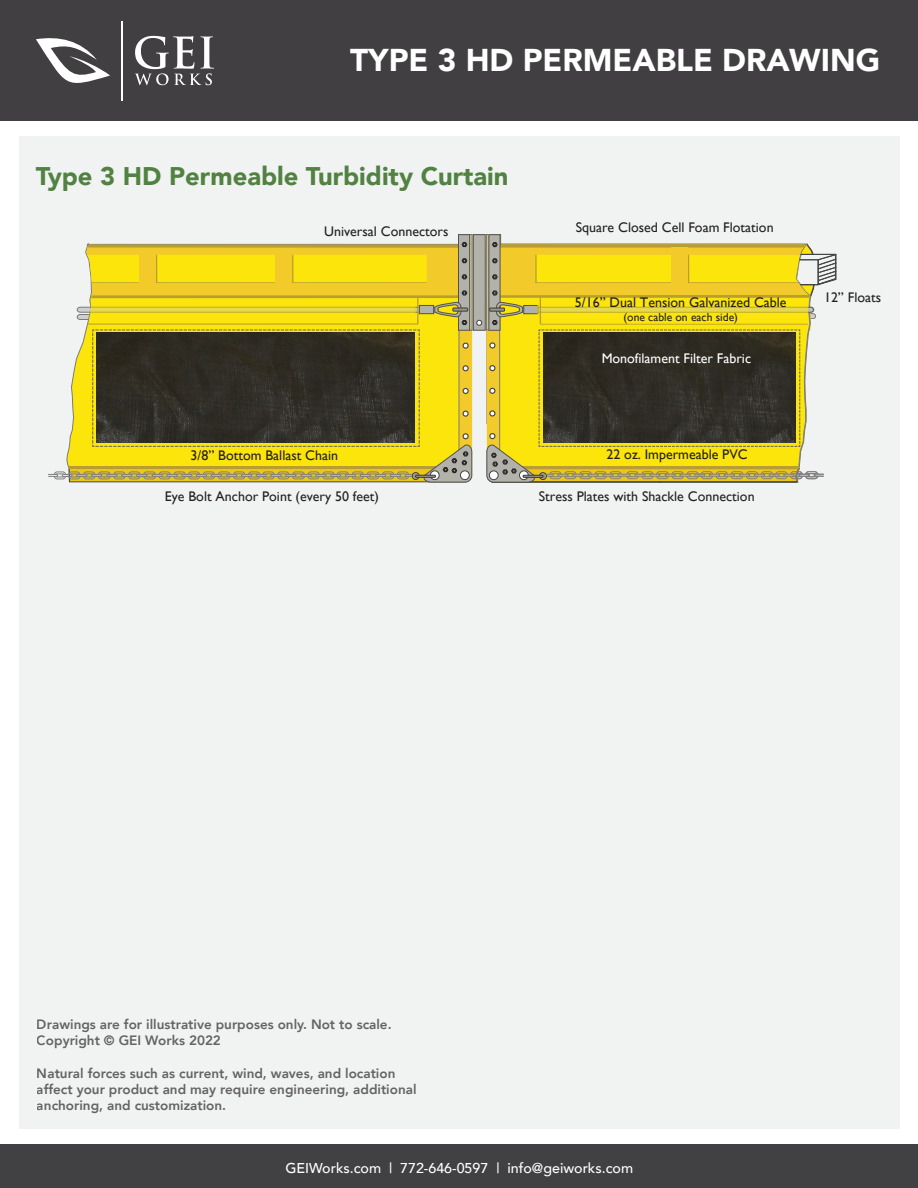
<style>
.page{position:relative;width:918px;height:1188px;background:#fff}
.page>*{position:absolute;margin:0;border:0;box-sizing:border-box;transform-origin:0 0}
.t1{font:900 31.5px "Avenir";color:#fff}
.t2{font:900 25.5px "Avenir";color:#528242}
.t3{font:500 14.25px "Avenir";color:#fff}
.t4{font:13.95px "Gill Sans";color:#231f20}
.t5{font:13.95px "Gill Sans";color:#fff}
.t6{font:800 13.5px/16.2px "Avenir";color:#413f41}
.t7{font:11.7px "Gill Sans";color:#231f20}
</style>
<div class="page">
<div style="left:19px;top:136px;width:881px;height:993px;background:#f1f3f3"></div>
<div style="left:0;top:0;width:918px;height:121px;background:#413f41"></div>
<div style="left:0;top:1145px;width:918px;height:43px;background:#414042"></div>
<svg style="left:135px;top:36px;width:79px;height:49px"></svg>
<svg style="left:36px;top:38px;width:74px;height:45px"></svg>
<hr style="left:121px;top:21px;width:2px;height:79px;background:#fff">
<div style="left:473px;top:234px;width:13px;height:97px;border:1px solid #515151"></div>
<div style="left:458px;top:234px;width:12px;height:97px;border:1px solid #515151"></div>
<div style="left:469px;top:234px;width:3px;height:96px;border:1px solid #515151"></div>
<div style="left:486px;top:234px;width:3px;height:96px;border:1px solid #515151"></div>
<div style="left:489px;top:234px;width:11px;height:97px;border:1px solid #515151"></div>
<svg style="left:48px;top:235px;width:789px;height:248px;background:#ab9d3d"></svg>
<p class="t1" style="left:350px;top:33px;width:532px">TYPE 3 HD PERMEABLE DRAWING</p>
<p class="t2" style="left:36px;top:154px;width:474px">Type 3 HD Permeable Turbidity Curtain</p>
<p class="t4" style="left:324px;top:223px;width:126px">Universal Connectors</p>
<p class="t4" style="left:576px;top:219px;width:199px">Square Closed Cell Foam Flotation</p>
<p class="t4" style="left:575px;top:294px;width:213px">5/16” Dual Tension Galvanized Cable</p>
<p class="t7" style="left:623px;top:310px;width:116px">(one cable on each side)</p>
<p class="t4" style="left:824px;top:290px;width:59px">12” Floats</p>
<p class="t5" style="left:602px;top:350px;width:151px">Monofilament Filter Fabric</p>
<p class="t4" style="left:190px;top:447px;width:149px">3/8” Bottom Ballast Chain</p>
<p class="t4" style="left:606px;top:447px;width:143px">22 oz. Impermeable PVC</p>
<p class="t4" style="left:165px;top:488px;width:216px">Eye Bolt Anchor Point (every 50 feet)</p>
<p class="t4" style="left:539px;top:488px;width:217px">Stress Plates with Shackle Connection</p>
<p class="t6" style="left:37px;top:1016px;width:356px">Drawings are for illustrative purposes only. Not to scale.<br>Copyright © GEI Works 2022</p>
<p class="t6" style="left:37px;top:1065px;width:381px">Natural forces such as current, wind, waves, and location affect your product and may require engineering, additional anchoring, and customization.</p>
<p class="t3" style="left:285px;top:1156px;width:349px">GEIWorks.com | 772-646-0597 | info@geiworks.com</p>
</div>
